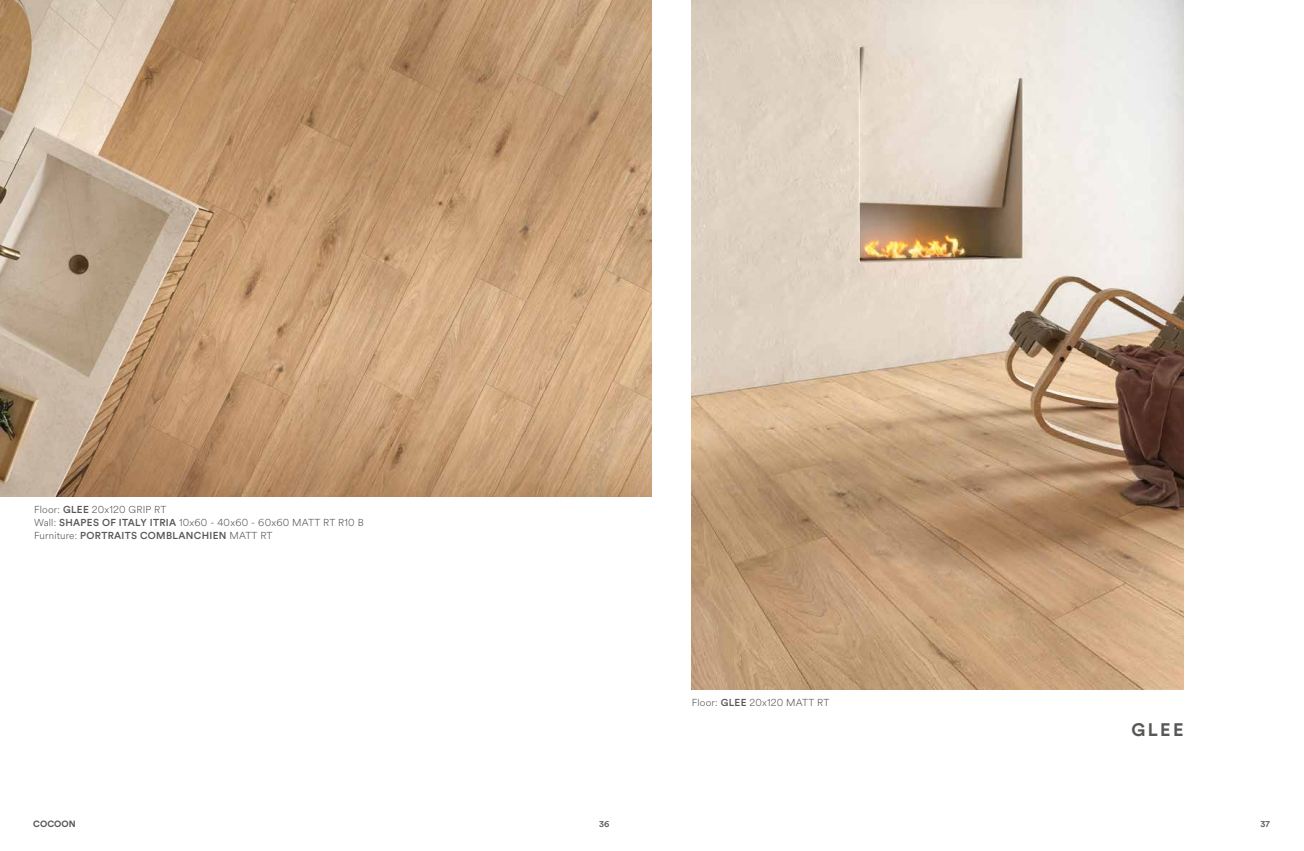
<style>
.page{position:relative;width:1304px;height:851px;background:#fff}
.page>*{position:absolute;margin:0;border:0;box-sizing:border-box;transform-origin:0 0}
.t1{font:700 18px "Circular Std";color:#575756}
.t2{font:300 10px/13px "Circular Spotify Text";letter-spacing:.02em;color:#575756}
.t3{font:500 10px "Circular Std";letter-spacing:.03em;color:#575756}
.t4{font:700 9px "Circular Std";color:#575756}
.t5{font:500 9px "Circular Std";color:#575756}
.s1{font-family:"Circular Std";font-weight:500}
.s2{font-family:"Circular Spotify Text";font-weight:300}
</style>
<div class="page">
<img style="left:0;top:0;width:652px;height:496px">
<img style="left:692px;top:0;width:492px;height:689px">
<p class="t2" style="left:34px;top:503px;width:331px">Floor: <span class="s1">GLEE</span> 20x120 GRIP RT<br>Wall: <span class="s1">SHAPES OF ITALY ITRIA</span> 10x60 - 40x60 - 60x60 MATT RT R10 B</p>
<p class="t3" style="left:34px;top:529px;width:240px"><span class="s2">Furniture:</span> PORTRAITS COMBLANCHIEN <span class="s2">MATT RT</span></p>
<p class="t2" style="left:692px;top:696px;width:139px">Floor: <span class="s1">GLEE</span> 20x120 MATT RT</p>
<h1 class="t1" style="left:1131px;top:718px;width:54px">GLEE</h1>
<p class="t4" style="left:33px;top:818px;width:44px">COCOON</p>
<p class="t5" style="left:599px;top:818px;width:12px">36</p>
<p class="t5" style="left:1260px;top:818px;width:11px">37</p>
</div>
